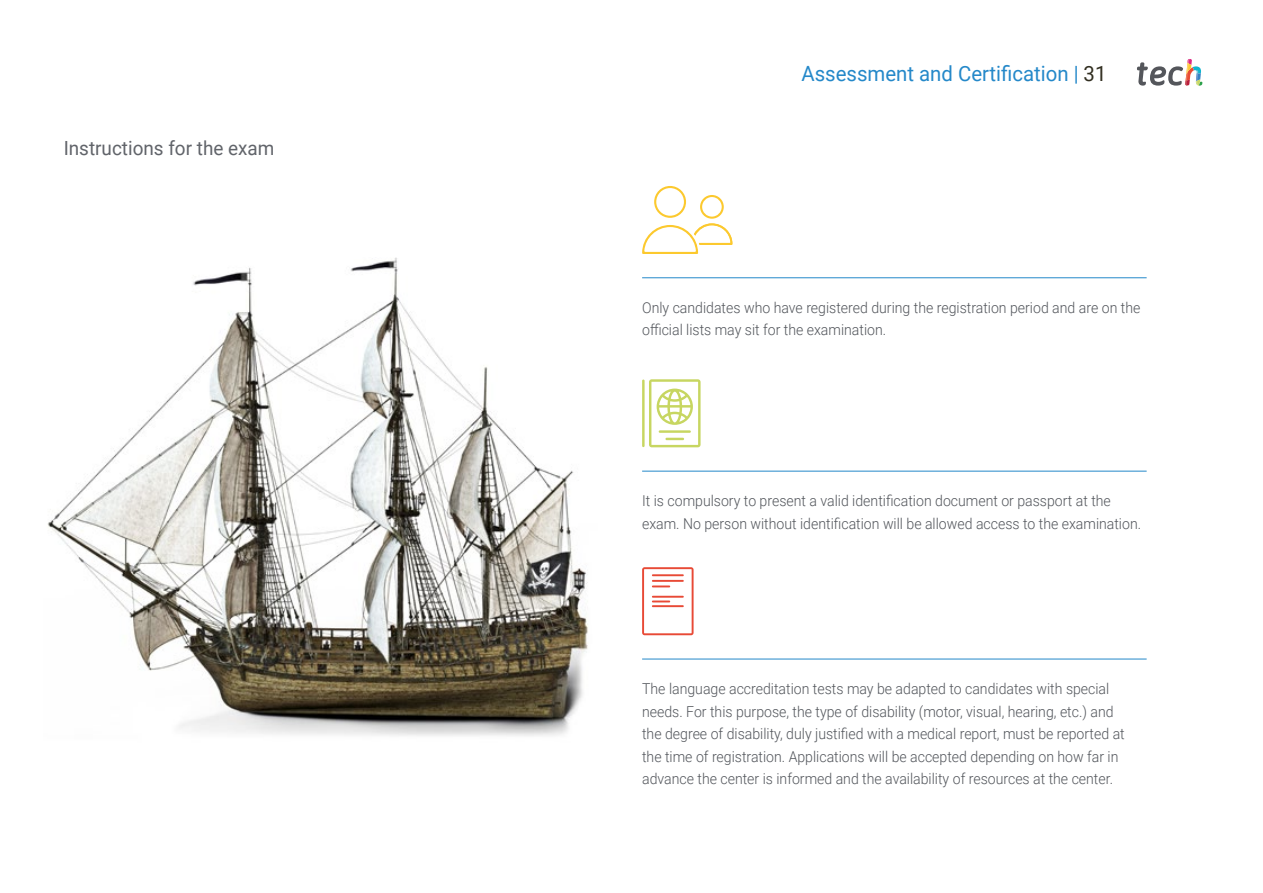
<style>
.page{position:relative;width:1263px;height:893px;background:#fff}
.page>*{position:absolute;margin:0;border:0;box-sizing:border-box;transform-origin:0 0}
.t1{font:21px "Roboto";color:#2488c9}
.t2{font:19.5px "Roboto";color:#61646a}
.t3{font:300 15px/22.5px "Roboto";color:#52555b;scale:.94 1}
.s1{color:#312e20}
</style>
<div class="page">
<svg style="left:1137px;top:59px;width:65px;height:27px"></svg>
<img style="left:47px;top:257px;width:541px;height:479px">
<hr style="left:642px;top:277px;width:505px;height:1px;background:#2488c9">
<svg style="left:642px;top:186px;width:90px;height:68px"></svg>
<svg style="left:642px;top:567px;width:51px;height:68px"></svg>
<hr style="left:652px;top:596px;width:32px;height:2px;background:#e84a36">
<hr style="left:652px;top:605px;width:32px;height:2px;background:#e84a36">
<hr style="left:642px;top:659px;width:505px;height:1px;background:#2488c9">
<svg style="left:642px;top:379px;width:58px;height:68px"></svg>
<hr style="left:642px;top:471px;width:505px;height:1px;background:#2488c9">
<h2 class="t2" style="left:64px;top:134px;width:212px">Instructions for the exam</h2>
<h1 class="t1" style="left:801px;top:59px;width:306px">Assessment and Certification | <span class="s1">31</span></h1>
<p class="t3" style="left:642px;top:296px;width:532px">Only candidates who have registered during the registration period and are on the official lists may sit for the examination.</p>
<p class="t3" style="left:642px;top:489px;width:532px">It is compulsory to present a valid identification document or passport at the exam. No person without identification will be allowed access to the examination.</p>
<p class="t3" style="left:642px;top:677px;width:515px">The language accreditation tests may be adapted to candidates with special needs. For this purpose, the type of disability (motor, visual, hearing, etc.) and the degree of disability, duly justified with a medical report, must be reported at the time of registration. Applications will be accepted depending on how far in advance the center is informed and the availability of resources at the center.</p>
</div>
